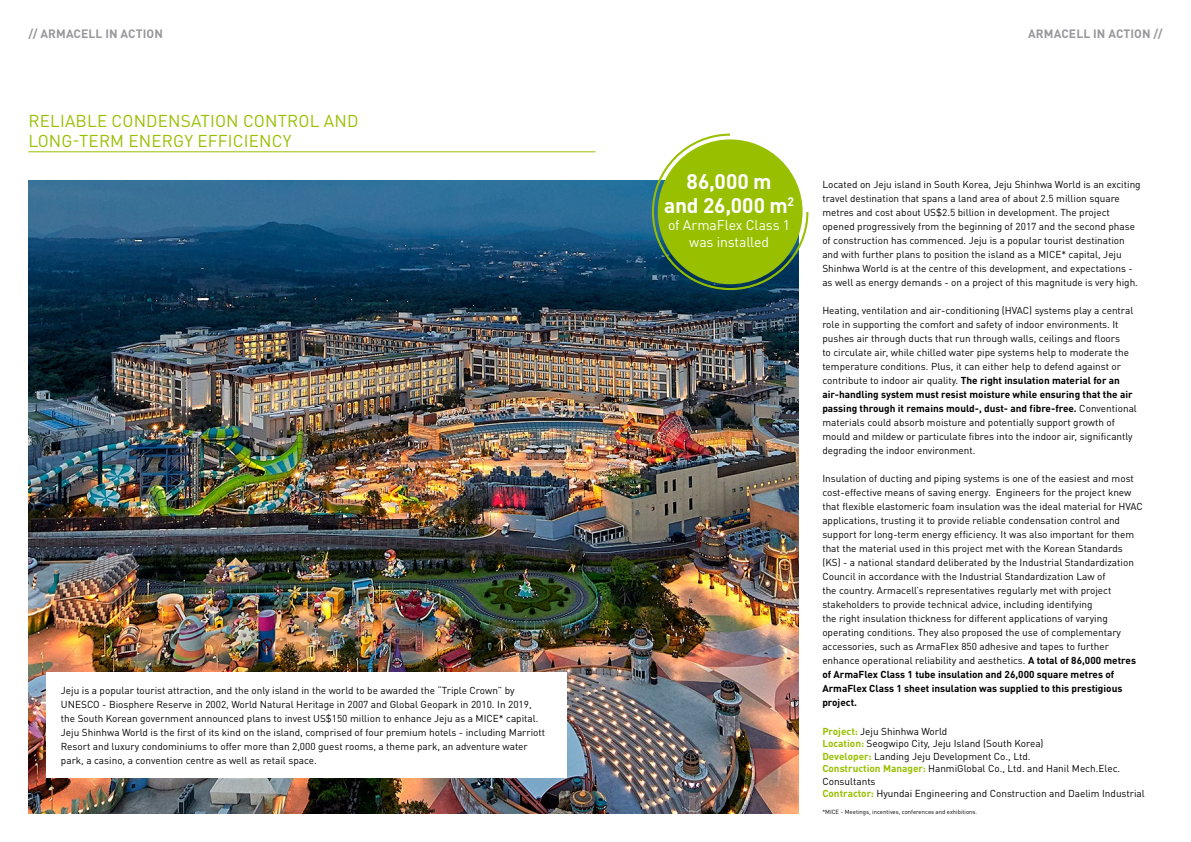
<style>
.page{position:relative;width:1191px;height:842px;background:#fff}
.page>*{position:absolute;margin:0;border:0;box-sizing:border-box;transform-origin:0 0}
.t1{font:700 21px/24px "DIN Pro";color:#fff;text-align:center}
.t2{font:17px/20px "DIN Pro";letter-spacing:.01em;color:#98c000}
.t3{font:14px/17px "DIN Pro";letter-spacing:-.01em;color:#fff;text-align:center}
.t4{font:700 12px "DIN Pro";letter-spacing:.01em;color:#98989c}
.t5{font:10px/14px "DIN Pro";color:#000}
.t6{font:6px "DIN Pro";color:#000}
.s1{font-weight:700}
.s2{font-weight:700;color:#98c000}
</style>
<div class="page">
<img style="left:28px;top:180px;width:770px;height:634px">
<hr style="left:28px;top:152px;width:567px;height:1px;background:#98c000">
<div style="left:47px;top:672px;width:520px;height:106px;background:#fff"></div>
<div style="left:730px;top:130px;width:108px;height:82px;background:#fff"></div>
<div style="left:658px;top:139px;width:144px;height:145px;background:#98c000;border-radius:50%"></div>
<p class="t4" style="left:28px;top:23px;width:136px">// ARMACELL IN ACTION</p>
<p class="t4" style="left:1028px;top:23px;width:136px">ARMACELL IN ACTION //</p>
<h2 class="t2" style="left:28px;top:109px;width:332px">RELIABLE CONDENSATION CONTROL AND<br>LONG-TERM ENERGY EFFICIENCY</h2>
<p class="t5" style="left:61px;top:682px;width:486px">Jeju is a popular tourist attraction, and the only island in the world to be awarded the “Triple Crown” by UNESCO - Biosphere Reserve in 2002, World Natural Heritage in 2007 and Global Geopark in 2010. In 2019, the South Korean government announced plans to invest US$150 million to enhance Jeju as a MICE* capital.<br>Jeju Shinhwa World is the first of its kind on the island, comprised of four premium hotels - including Marriott Resort and luxury condominiums to offer more than 2,000 guest rooms, a theme park, an adventure water park, a casino, a convention centre as well as retail space.</p>
<h1 class="t1" style="left:664px;top:167px;width:132px">86,000 m<br>and 26,000 m<sup>2</sup></h1>
<h3 class="t3" style="left:668px;top:215px;width:124px">of ArmaFlex Class 1 was installed</h3>
<p class="t5" style="left:822px;top:176px;width:320px">Located on Jeju island in South Korea, Jeju Shinhwa World is an exciting travel destination that spans a land area of about 2.5 million square metres and cost about US$2.5 billion in development. The project opened progressively from the beginning of 2017 and the second phase of construction has commenced. Jeju is a popular tourist destination and with further plans to position the island as a MICE* capital, Jeju Shinhwa World is at the centre of this development, and expectations - as well as energy demands - on a project of this magnitude is very high.</p>
<p class="t5" style="left:822px;top:302px;width:316px">Heating, ventilation and air-conditioning (HVAC) systems play a central role in supporting the comfort and safety of indoor environments. It pushes air through ducts that run through walls, ceilings and floors<br>to circulate air, while chilled water pipe systems help to moderate the temperature conditions. Plus, it can either help to defend against or contribute to indoor air quality. <span class="s1">The right insulation material for an air-handling system must resist moisture while ensuring that the air passing through it remains mould-, dust- and fibre-free.</span> Conventional materials could absorb moisture and potentially support growth of mould and mildew or particulate fibres into the indoor air, significantly degrading the indoor environment.</p>
<p class="t5" style="left:822px;top:470px;width:322px">Insulation of ducting and piping systems is one of the easiest and most cost-effective means of saving energy. Engineers for the project knew that flexible elastomeric foam insulation was the ideal material for HVAC applications, trusting it to provide reliable condensation control and support for long-term energy efficiency. It was also important for them that the material used in this project met with the Korean Standards (KS) - a national standard deliberated by the Industrial Standardization Council in accordance with the Industrial Standardization Law of<br>the country. Armacell’s representatives regularly met with project stakeholders to provide technical advice, including identifying<br>the right insulation thickness for different applications of varying operating conditions. They also proposed the use of complementary accessories, such as ArmaFlex 850 adhesive and tapes to further enhance operational reliability and aesthetics. <span class="s1">A total of 86,000 metres of ArmaFlex Class 1 tube insulation and 26,000 square metres of ArmaFlex Class 1 sheet insulation was supplied to this prestigious project.</span></p>
<p class="t5" style="left:822px;top:724px;width:324px;line-height:12.5px"><span class="s2">Project:</span> Jeju Shinhwa World<br><span class="s2">Location:</span> Seogwipo City, Jeju Island (South Korea)<br><span class="s2">Developer:</span> Landing Jeju Development Co., Ltd.<br><span class="s2">Construction Manager:</span> HanmiGlobal Co., Ltd. and Hanil Mech.Elec.<br>Consultants<br><span class="s2">Contractor:</span> Hyundai Engineering and Construction and Daelim Industrial</p>
<p class="t6" style="left:822px;top:807px;width:156px">*MICE - Meetings, incentives, conferences and exhibitions.</p>
</div>
